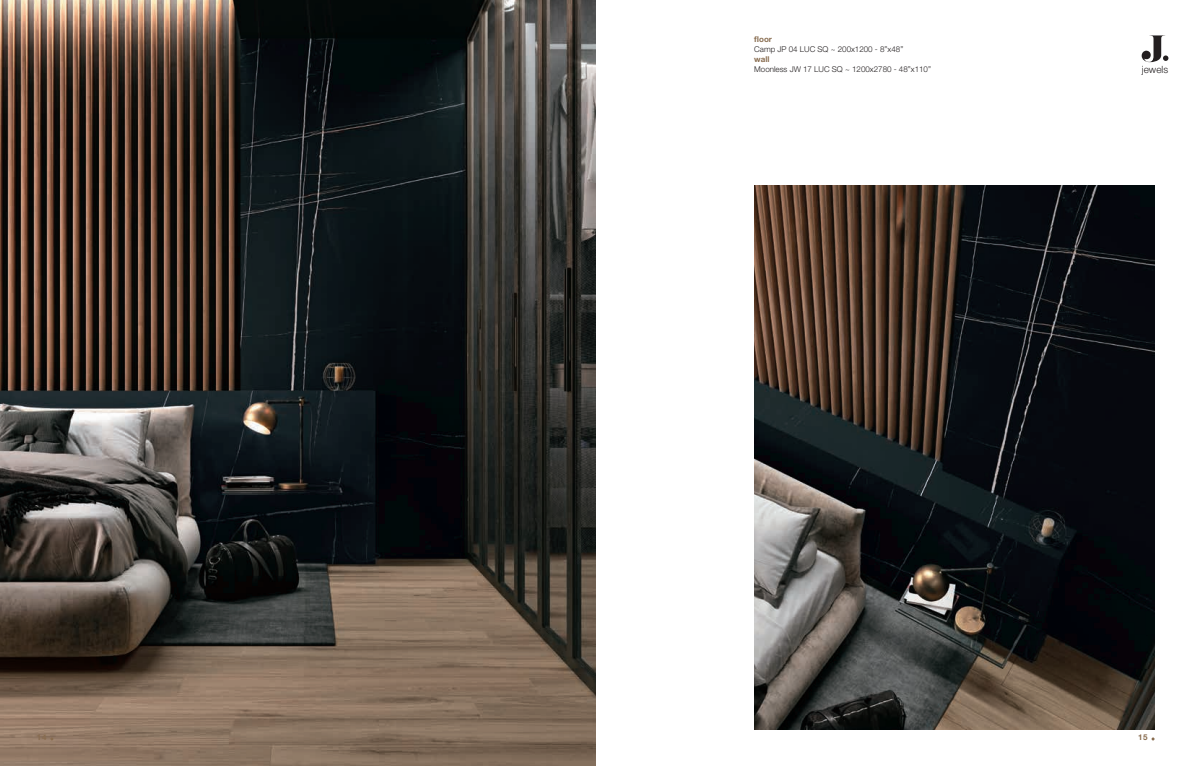
<style>
.page{position:relative;width:1191px;height:766px;background:#fff}
.page>*{position:absolute;margin:0;border:0;box-sizing:border-box;transform-origin:0 0}
.t1{font:300 10px "Helvetica Neue LTCYR";color:#231f20}
.t2{font:300 8px "Helvetica Neue LT Std";color:#231f20}
.t3{font:700 8px "Helvetica Neue LT Std";color:#886c4f}
.t4{font:700 8px "Helvetica Neue";color:#886c4f}
</style>
<div class="page">
<img style="left:754px;top:186px;width:401px;height:543px">
<img style="left:0;top:0;width:595px;height:765px">
<svg style="left:1141px;top:35px;width:27px;height:27px"></svg>
<p class="t3" style="left:754px;top:34px;width:19px">floor</p>
<p class="t2" style="left:754px;top:44px;width:150px">Camp JP 04 LUC SQ ~ 200x1200 - 8”x48”</p>
<p class="t3" style="left:754px;top:54px;width:17px">wall</p>
<p class="t2" style="left:754px;top:64px;width:178px">Moonless JW 17 LUC SQ ~ 1200x2780 - 48”x110”</p>
<p class="t1" style="left:1141px;top:64px;width:28px">jewels</p>
<p class="t4" style="left:37px;top:732px;width:11px">14</p>
<p class="t4" style="left:1138px;top:732px;width:11px">15</p>
</div>
